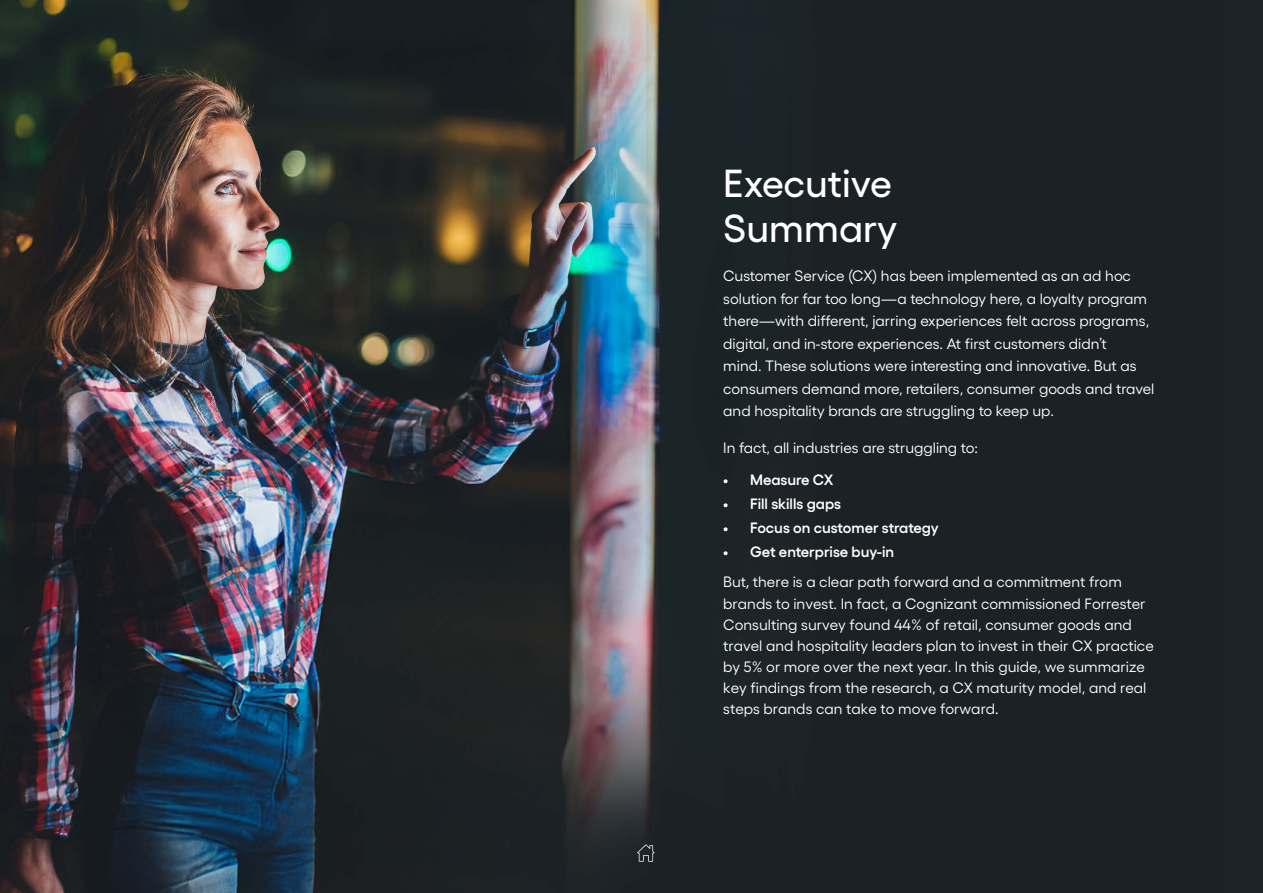
<style>
.page{position:relative;width:1263px;height:893px;background:#1c2226}
.page>*{position:absolute;margin:0;border:0;box-sizing:border-box;transform-origin:0 0}
.t1{font:500 39px/45px "Gellix";color:#fff}
.t2{font:15px/22.5px "Gellix";color:#fff}
.t3{font:600 15px "Gellix";color:#fff}
.s1{font-weight:600}
.s2{font-family:"Myriad Pro"}
</style>
<div class="page">
<img style="left:0;top:0;width:660px;height:893px">
<svg style="left:637px;top:844px;width:18px;height:18px"></svg>
<h1 class="t1" style="left:723px;top:156px;width:176px">Executive<br>Summary</h1>
<p class="t2" style="left:723px;top:263px;width:433px">Customer Service (CX) has been implemented as an ad hoc solution for far too long—a technology here, a loyalty program there—with different, jarring experiences felt across programs, digital, and in-store experiences. At first customers didn’t<br>mind. These solutions were interesting and innovative. But as consumers demand more, retailers, consumer goods and travel and hospitality brands are struggling to keep up.</p>
<p class="t2" style="left:723px;top:435px;width:256px">In fact, all industries are struggling to:</p>
<p class="t3" style="left:723px;top:468px;width:112px">• Measure CX</p>
<p class="t3" style="left:723px;top:492px;width:119px">• Fill skills gaps</p>
<p class="t3" style="left:723px;top:516px;width:217px">• Focus on customer strategy</p>
<p class="t2" style="left:723px;top:535px;width:400px;line-height:30.5px"><span class="s1">• Get enterprise buy-in<br></span>But<span class="s2">,</span> there is a clear path forward and a commitment from</p>
<p class="t2" style="left:723px;top:592px;width:432px;line-height:21px">brands to invest. In fact, a Cognizant commissioned Forrester Consulting survey found 44% of retail, consumer goods and travel and hospitality leaders plan to invest in their CX practice by 5% or more over the next year. In this guide, we summarize key findings from the research, a CX maturity model, and real steps brands can take to move forward.</p>
</div>
